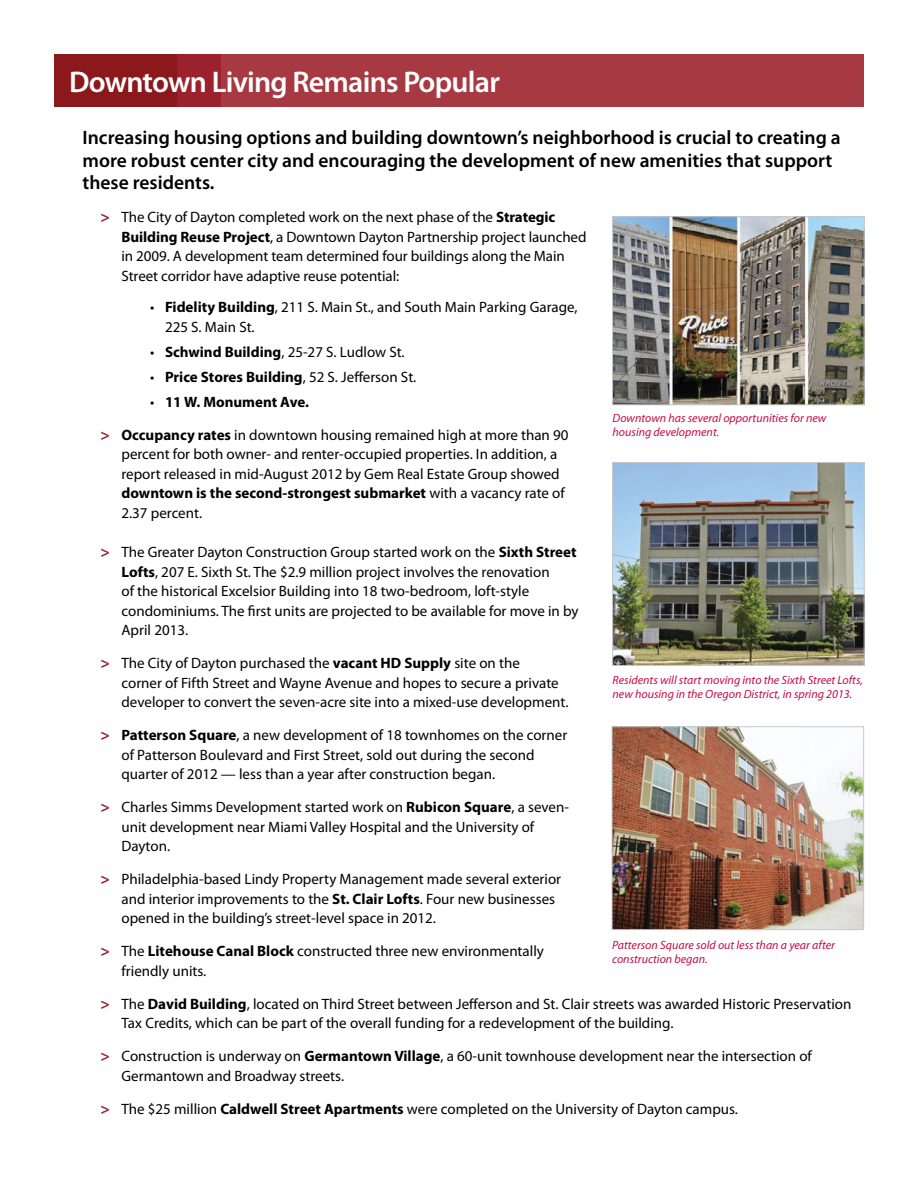
<style>
.page{position:relative;width:918px;height:1188px;background:#fff}
.page>*{position:absolute;margin:0;border:0;box-sizing:border-box;transform-origin:0 0}
.t1{font:600 30px "Myriad Pro";letter-spacing:-.025em;color:#fff}
.t2{font:600 19.5px/22.5px "Myriad Pro";color:#000}
.t3{font:15px/19.5px "Myriad Pro";color:#000}
.t4{font:700 15px "Myriad Pro";color:#000}
.t5{font:italic 12px/14.4px "Myriad Pro";color:#c60c46}
.s1{font-weight:700;font-size:15.75px;color:#9b212e}
.s2{font-weight:700}
.s3{font-weight:400}
</style>
<div class="page">
<div style="left:55px;top:54px;width:575px;height:53px;background:#8b181b"></div>
<div style="left:177px;top:54px;width:454px;height:53px;background:#9b212e"></div>
<div style="left:221px;top:54px;width:642px;height:53px;background:#a63942"></div>
<img style="left:614px;top:219px;width:248px;height:184px">
<div style="left:612px;top:217px;width:252px;height:188px;border:1px solid #c7c8ca"></div>
<img style="left:614px;top:464px;width:248px;height:200px">
<div style="left:612px;top:462px;width:252px;height:204px;border:1px solid #c7c8ca"></div>
<img style="left:614px;top:729px;width:248px;height:199px">
<div style="left:612px;top:727px;width:252px;height:203px;border:1px solid #c7c8ca"></div>
<h1 class="t1" style="left:69px;top:62px;width:433px">Downtown Living Remains Popular</h1>
<h2 class="t2" style="left:82px;top:126px;width:760px">Increasing housing options and building downtown’s neighborhood is crucial to creating a more robust center city and encouraging the development of new amenities that support these residents.</h2>
<p class="t3" style="left:122px;top:207px;width:467px;text-indent:-21px"><span class="s1">&gt;</span> The City of Dayton completed work on the next phase of the <span class="s2">Strategic Building Reuse Project</span>, a Downtown Dayton Partnership project launched in 2009. A development team determined four buildings along the Main Street corridor have adaptive reuse potential:</p>
<p class="t3" style="left:165px;top:297px;width:414px;text-indent:-15px">• <span class="s2">Fidelity Building</span>, 211 S. Main St., and South Main Parking Garage,<br>225 S. Main St.</p>
<p class="t3" style="left:150px;top:342px;width:256px">• <span class="s2">Schwind Building</span>, 25-27 S. Ludlow St.</p>
<p class="t4" style="left:150px;top:367px;width:268px"><span class="s3">•</span> Price Stores Building<span class="s3">, 52 S. Jefferson St.</span></p>
<p class="t3" style="left:100px;top:385px;width:470px;line-height:33px;text-indent:50px">• <span class="s2">11 W. Monument Ave.<br></span><span class="s1">&gt;</span> <span class="s2">Occupancy rates</span> in downtown housing remained high at more than 90</p>
<p class="t3" style="left:122px;top:444px;width:445px">percent for both owner- and renter-occupied properties. In addition, a report released in mid-August 2012 by Gem Real Estate Group showed <span class="s2">downtown is the second-strongest submarket</span> with a vacancy rate of 2.37 percent.</p>
<p class="t3" style="left:122px;top:542px;width:459px;text-indent:-21px"><span class="s1">&gt;</span> The Greater Dayton Construction Group started work on the <span class="s2">Sixth Street Lofts</span>, 207 E. Sixth St. The $2.9 million project involves the renovation<br>of the historical Excelsior Building into 18 two-bedroom, loft-style condominiums. The first units are projected to be available for move in by April 2013.</p>
<p class="t3" style="left:122px;top:653px;width:448px;text-indent:-21px"><span class="s1">&gt;</span> The City of Dayton purchased the <span class="s2">vacant HD Supply</span> site on the<br>corner of Fifth Street and Wayne Avenue and hopes to secure a private developer to convert the seven-acre site into a mixed-use development.</p>
<p class="t3" style="left:122px;top:725px;width:447px;text-indent:-21px"><span class="s1">&gt;</span> <span class="s2">Patterson Square</span>, a new development of 18 townhomes on the corner of Patterson Boulevard and First Street, sold out during the second quarter of 2012 — less than a year after construction began.</p>
<p class="t3" style="left:122px;top:797px;width:449px;text-indent:-21px"><span class="s1">&gt;</span> Charles Simms Development started work on <span class="s2">Rubicon Square</span>, a seven&shy;unit development near Miami Valley Hospital and the University of<br>Dayton.</p>
<p class="t3" style="left:122px;top:869px;width:441px;text-indent:-21px"><span class="s1">&gt;</span> Philadelphia-based Lindy Property Management made several exterior and interior improvements to the <span class="s2">St. Clair Lofts</span>. Four new businesses opened in the building’s street-level space in 2012.</p>
<p class="t3" style="left:122px;top:941px;width:424px;text-indent:-21px"><span class="s1">&gt;</span> The <span class="s2">Litehouse Canal Block</span> constructed three new environmentally friendly units.</p>
<p class="t3" style="left:122px;top:994px;width:732px;text-indent:-21px"><span class="s1">&gt;</span> The <span class="s2">David Building</span>, located on Third Street between Jefferson and St. Clair streets was awarded Historic Preservation<br>Tax Credits, which can be part of the overall funding for a redevelopment of the building.</p>
<p class="t3" style="left:122px;top:1046px;width:692px;text-indent:-21px"><span class="s1">&gt;</span> Construction is underway on <span class="s2">Germantown Village</span>, a 60-unit townhouse development near the intersection of<br>Germantown and Broadway streets.</p>
<p class="t3" style="left:100px;top:1099px;width:639px"><span class="s1">&gt;</span> The $25 million <span class="s2">Caldwell Street Apartments</span> were completed on the University of Dayton campus.</p>
<p class="t5" style="left:613px;top:410px;width:215px">Downtown has several opportunities for new housing development.</p>
<p class="t5" style="left:613px;top:673px;width:252px">Residents will start moving into the Sixth Street Lofts, new housing in the Oregon District, in spring 2013.</p>
<p class="t5" style="left:612px;top:938px;width:224px">Patterson Square sold out less than a year after construction began.</p>
</div>
